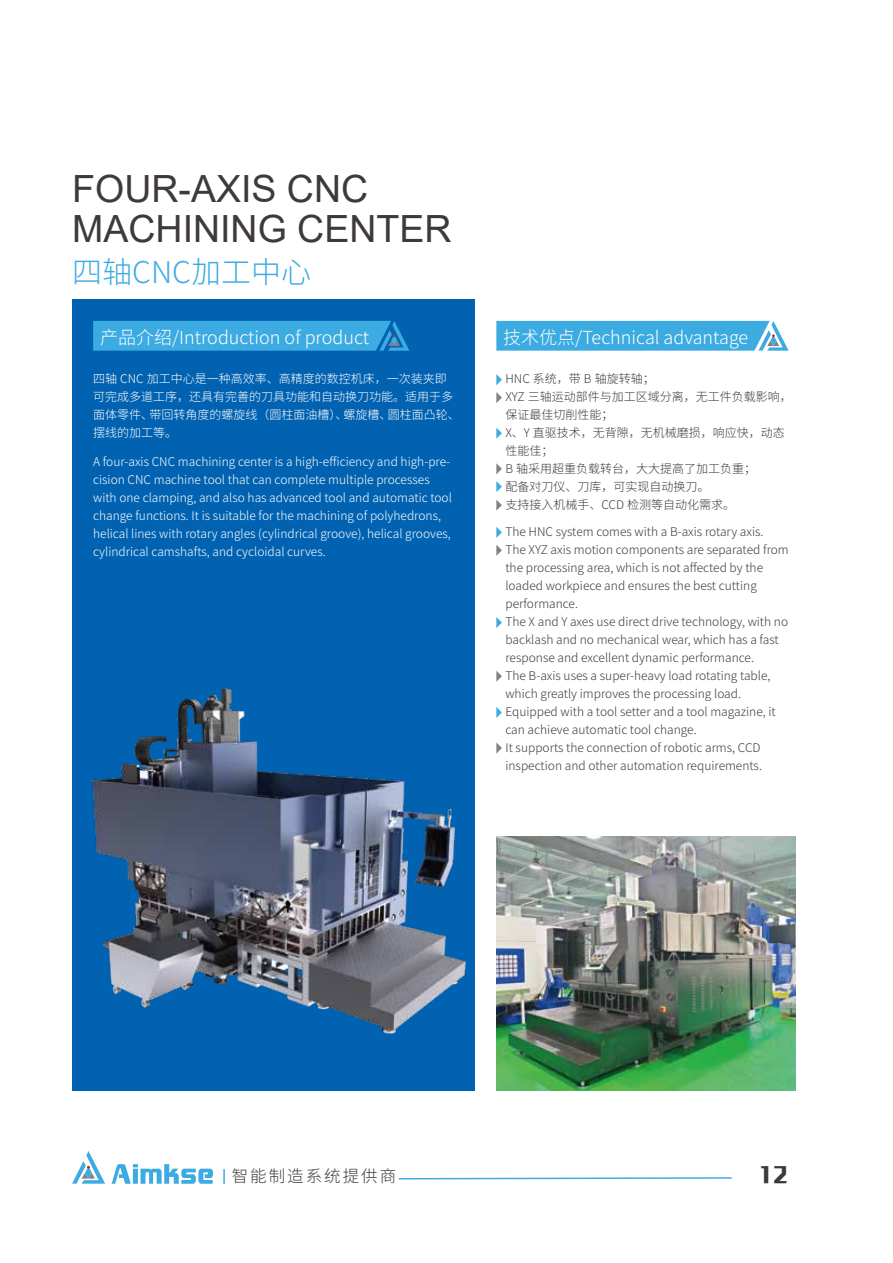
<style>
.page{position:relative;width:893px;height:1263px;background:#fff}
.page>*{position:absolute;margin:0;border:0;box-sizing:border-box;transform-origin:0 0}
.t1{font:37.5px/40.5px "Arial";color:#3e3a39}
.t2{font:300 30px "Source Han Sans CN";color:#3cabe2}
.t3{font:800 22.5px "M Stiff Hei HKS";color:#3e3a39;scale:.95 1}
.t4{font:300 18px "Source Han Sans CN";color:#fff}
.t5{font:300 16.5px "Source Han Sans CN";letter-spacing:.12em;color:#3e3a39}
.t6{font:300 12px/18px "Source Han Sans CN";color:#3e3a39}
.t7{font:300 12px/18px "Source Han Sans CN";color:#fff}
</style>
<div class="page">
<div style="left:72px;top:299px;width:403px;height:791px;background:#0062b1"></div>
<svg style="left:496px;top:321px;width:293px;height:30px;background:#49b0e3"></svg>
<svg style="left:496px;top:374px;width:6px;height:11px"></svg>
<svg style="left:496px;top:392px;width:6px;height:11px"></svg>
<svg style="left:496px;top:527px;width:6px;height:11px"></svg>
<svg style="left:496px;top:617px;width:6px;height:11px"></svg>
<svg style="left:496px;top:707px;width:6px;height:11px"></svg>
<svg style="left:496px;top:545px;width:6px;height:11px"></svg>
<svg style="left:496px;top:671px;width:6px;height:11px"></svg>
<svg style="left:496px;top:742px;width:6px;height:12px"></svg>
<svg style="left:496px;top:500px;width:6px;height:11px"></svg>
<svg style="left:496px;top:463px;width:6px;height:11px"></svg>
<svg style="left:496px;top:428px;width:6px;height:11px"></svg>
<svg style="left:496px;top:481px;width:6px;height:11px"></svg>
<img style="left:92px;top:687px;width:375px;height:347px">
<img style="left:496px;top:836px;width:299px;height:254px">
<svg style="left:93px;top:321px;width:316px;height:30px;background:#38a6de"></svg>
<svg style="left:398px;top:1177px;width:334px;height:3px"></svg>
<svg style="left:72px;top:1151px;width:33px;height:33px"></svg>
<svg style="left:112px;top:1164px;width:101px;height:20px"></svg>
<svg style="left:223px;top:1169px;width:2px;height:15px"></svg>
<h1 class="t1" style="left:72px;top:168px;width:381px">FOUR-AXIS CNC<br>MACHINING CENTER</h1>
<h2 class="t2" style="left:72px;top:257px;width:240px">四轴CNC加工中心</h2>
<h3 class="t4" style="left:100px;top:328px;width:271px">产品介绍/Introduction of product</h3>
<p class="t7" style="left:93px;top:369px;width:368px">四轴 CNC 加工中心是一种高效率、高精度的数控机床，一次装夹即可完成多道工序，还具有完善的刀具功能和自动换刀功能。适用于多面体零件、带回转角度的螺旋线（圆柱面油槽）、螺旋槽、圆柱面凸轮、摆线的加工等。</p>
<p class="t7" style="left:93px;top:452px;width:360px">A four-axis CNC machining center is a high-efficiency and high-pre&shy;cision CNC machine tool that can complete multiple processes with one clamping, and also has advanced tool and automatic tool change functions. It is suitable for the machining of polyhedrons, helical lines with rotary angles (cylindrical groove), helical grooves, cylindrical camshafts, and cycloidal curves.</p>
<h3 class="t4" style="left:503px;top:328px;width:247px">技术优点/Technical advantage</h3>
<p class="t6" style="left:505px;top:369px;width:288px">HNC 系统，带 B 轴旋转轴；<br>XYZ 三轴运动部件与加工区域分离，无工件负载影响，保证最佳切削性能；<br>X、Y 直驱技术，无背隙，无机械磨损，响应快，动态性能佳；<br>B 轴采用超重负载转台，大大提高了加工负重；<br>配备对刀仪、刀库，可实现自动换刀。<br>支持接入机械手、CCD 检测等自动化需求。</p>
<p class="t6" style="left:505px;top:523px;width:285px">The HNC system comes with a B-axis rotary axis.<br>The XYZ axis motion components are separated from the processing area, which is not affected by the loaded workpiece and ensures the best cutting performance.<br>The X and Y axes use direct drive technology, with no backlash and no mechanical wear, which has a fast response and excellent dynamic performance.<br>The B-axis uses a super-heavy load rotating table, which greatly improves the processing load.<br>Equipped with a tool setter and a tool magazine, it can achieve automatic tool change.<br>It supports the connection of robotic arms, CCD inspection and other automation requirements.</p>
<h3 class="t5" style="left:232px;top:1168px;width:166px">智能制造系统提供商</h3>
<h3 class="t3" style="left:759px;top:1157px;width:31px">12</h3>
</div>
